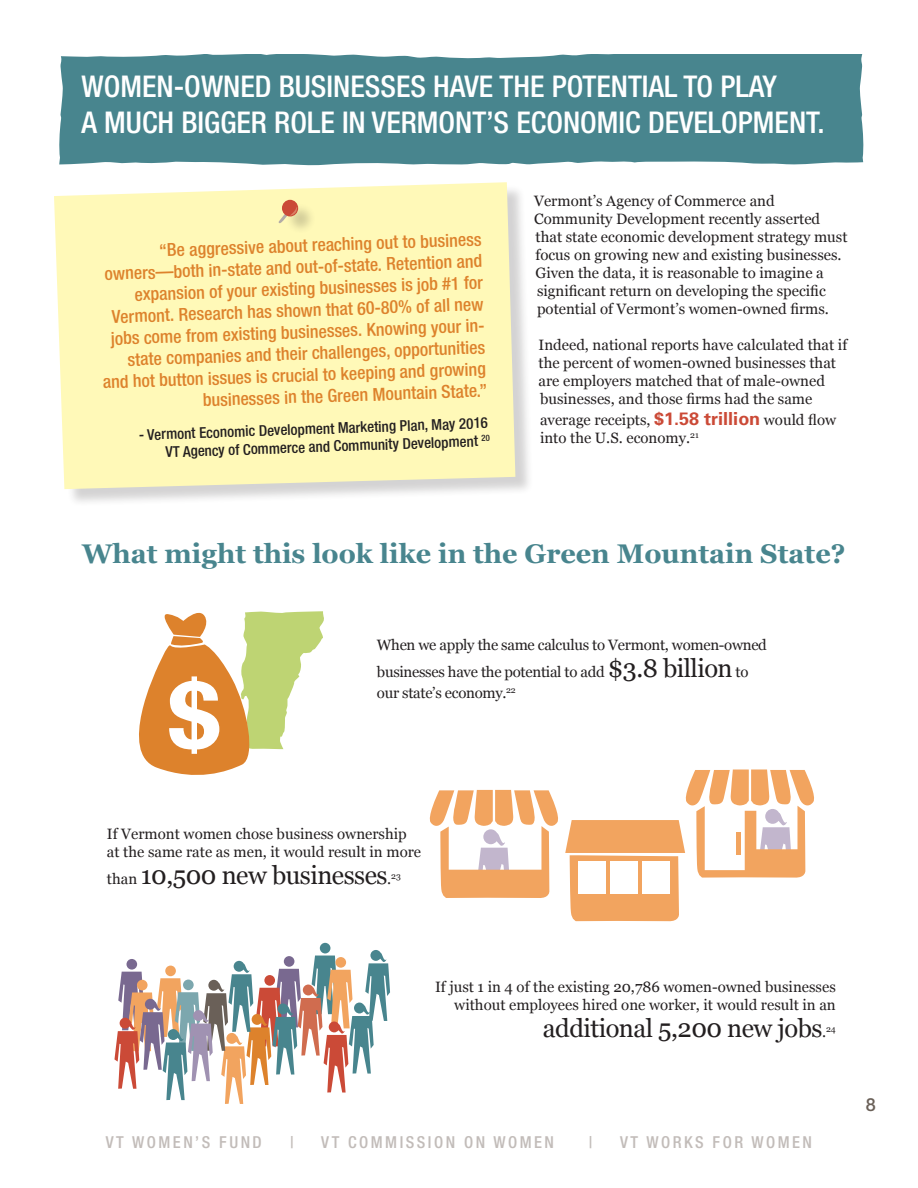
<style>
.page{position:relative;width:918px;height:1188px;background:#fff}
.page>*{position:absolute;margin:0;border:0;box-sizing:border-box;transform-origin:0 0}
.t1{font:700 99px "Univers";color:#fff}
.t2{font:500 condensed 30px "Helvetica Neue LT Std";color:#fff}
.t3{font:700 27px "Georgia";color:#48858e}
.t4{font:25.5px "Georgia";letter-spacing:-.02em;color:#231f20}
.t5{font:500 condensed 18px/21.6px "Helvetica Neue LT Std";color:#dd822c;text-align:right}
.t6{font:500 18px "Helvetica Neue LT Std";color:#6a6058}
.t7{font:500 condensed 16.5px "Helvetica Neue LT Std";letter-spacing:.15em;color:#c2bcb9}
.t8{font:15px/18px "Georgia";color:#231f20}
.t9{font:15px/27px "Georgia";letter-spacing:-.02em;color:#231f20}
.t10{font:500 condensed 15px "Helvetica Neue LT Std";color:#231f20}
.s1{font-family:"Univers";font-weight:700;font-size:18px;color:#cb4a37}
.s2{font-size:25.5px}
.s3{font-size:15px}
</style>
<div class="page">
<div style="left:57px;top:185px;width:477px;height:323px;background:#231f20;opacity:.2"></div>
<div style="left:54px;top:182px;width:461px;height:307px;background:#fff9b8"></div>
<div style="left:285px;top:203px;width:32px;height:32px;background:#231f20;opacity:.2"></div>
<div style="left:282px;top:200px;width:16px;height:16px;background:#cb4a37;border-radius:50%"></div>
<svg style="left:278px;top:206px;width:20px;height:17px"></svg>
<div style="left:59px;top:54px;width:805px;height:112px;background:#48858e"></div>
<svg style="left:429px;top:770px;width:385px;height:152px"></svg>
<hr style="left:737px;top:833px;width:4px;height:22px;background:#f2a45f">
<svg style="left:139px;top:611px;width:185px;height:164px"></svg>
<div style="left:320px;top:943px;width:10px;height:10px;background:#48858e;border-radius:50%"></div>
<svg style="left:114px;top:950px;width:276px;height:154px"></svg>
<p class="t2" style="left:82px;top:68px;width:697px">WOMEN-OWNED BUSINESSES HAVE THE POTENTIAL TO PLAY</p>
<p class="t2" style="left:82px;top:104px;width:745px">A MUCH BIGGER ROLE IN VERMONT’S ECONOMIC DEVELOPMENT.</p>
<p class="t5" style="left:159px;top:239px;width:324px;rotate:-2deg">“Be aggressive about reaching out to business</p>
<p class="t5" style="left:99px;top:263px;width:387px;rotate:-2deg">owners—both in-state and out-of-state. Retention and expansion of your existing businesses is job #1 for Vermont. Research has shown that 60-80% of all new jobs come from existing businesses. Knowing your in&shy;state companies and their challenges, opportunities and hot button issues is crucial to keeping and growing businesses in the Green Mountain State.”</p>
<p class="t10" style="left:139px;top:426px;width:350px;rotate:-2deg">- Vermont Economic Development Marketing Plan, May 2016</p>
<p class="t10" style="left:165px;top:443px;width:326px;rotate:-2deg">VT Agency of Commerce and Community Development <sup>20</sup></p>
<p class="t8" style="left:534px;top:192px;width:315px">Vermont’s Agency of Commerce and Community Development recently asserted that state economic development strategy must focus on growing new and existing businesses.<br>Given the data, it is reasonable to imagine a significant return on developing the specific potential of Vermont’s women-owned firms.</p>
<p class="t8" style="left:539px;top:336px;width:310px">Indeed, national reports have calculated that if the percent of women-owned businesses that are employers matched that of male-owned businesses, and those firms had the same</p>
<p class="t8" style="left:540px;top:411px;width:298px">average receipts, <span class="s1">$1.58 trillion</span> would flow into the U.S. economy.<sup>21</sup></p>
<p class="t3" style="left:82px;top:536px;width:765px">What might this look like in the Green Mountain State?</p>
<p class="t1" style="left:167px;top:655px;width:57px">$</p>
<p class="t9" style="left:377px;top:631px;width:391px">When we apply the same calculus to Vermont, women-owned businesses have the potential to add <span class="s2">$3.8 billion</span> to</p>
<p class="t9" style="left:377px;top:679px;width:140px">our state’s economy.<sup>22</sup></p>
<p class="t8" style="left:107px;top:825px;width:316px">If Vermont women chose business ownership at the same rate as men, it would result in more</p>
<p class="t4" style="left:107px;top:860px;width:295px"><span class="s3">than</span> 10,500 new businesses<span class="s3">.</span><sup>23</sup></p>
<p class="t8" style="left:435px;top:978px;width:402px;text-align:right">If just 1 in 4 of the existing 20,786 women-owned businesses without employees hired one worker, it would result in an</p>
<p class="t4" style="left:543px;top:1013px;width:294px">additional 5,200 new jobs<span class="s3">.</span><sup>24</sup></p>
<p class="t7" style="left:106px;top:1132px;width:157px">VT WOMEN’S FUND</p>
<p class="t7" style="left:290px;top:1132px;width:5px">|</p>
<p class="t7" style="left:321px;top:1132px;width:234px">VT COMMISSION ON WOMEN</p>
<p class="t7" style="left:589px;top:1132px;width:5px">|</p>
<p class="t7" style="left:620px;top:1132px;width:194px">VT WORKS FOR WOMEN</p>
<p class="t6" style="left:866px;top:1094px;width:12px">8</p>
</div>
